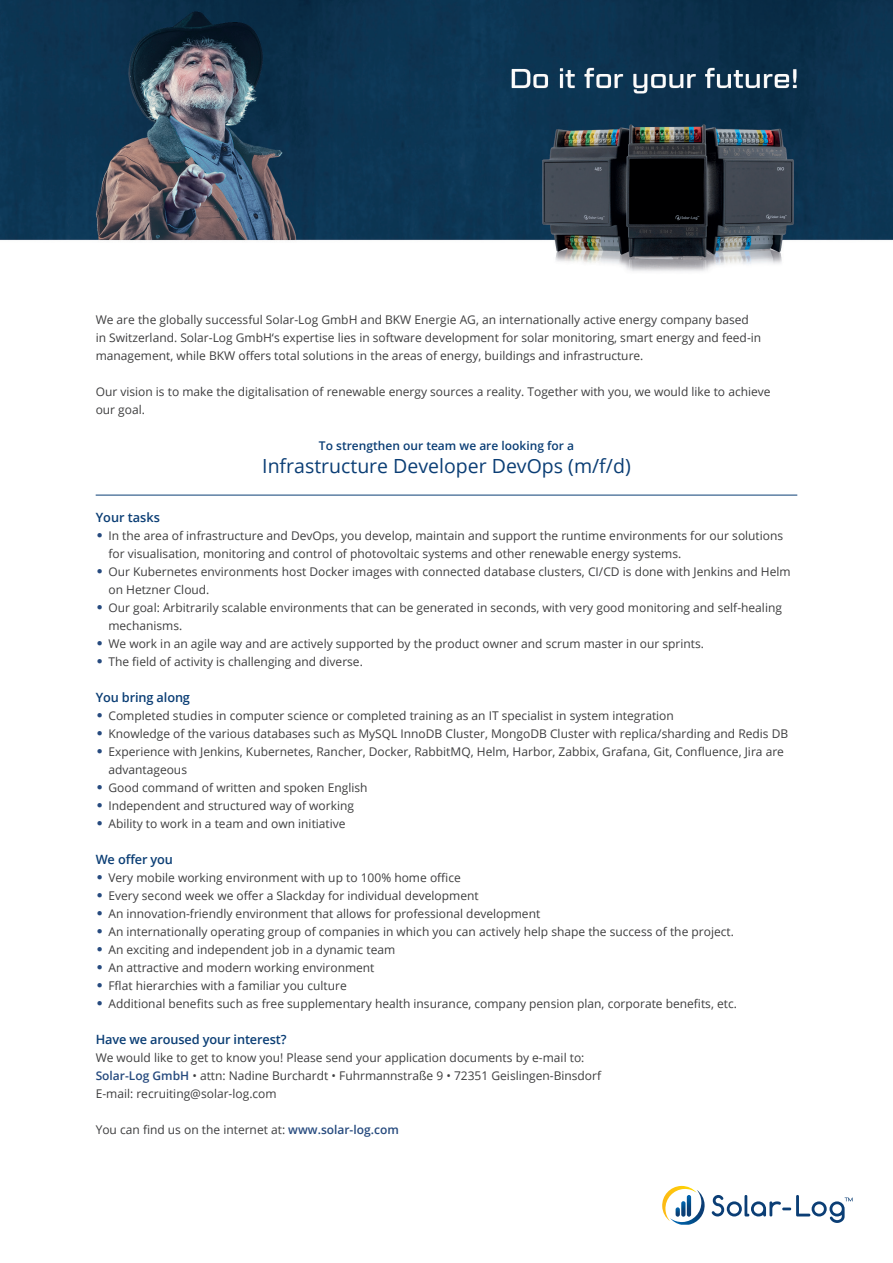
<style>
.page{position:relative;width:893px;height:1263px;background:#fff}
.page>*{position:absolute;margin:0;border:0;box-sizing:border-box;transform-origin:0 0}
.t1{font:19.5px "Open Sans";color:#0b3e75}
.t2{font:600 12.75px "Open Sans";letter-spacing:-.01em;color:#0b3e75}
.t3{font:12px/18px "Open Sans";color:#3e3e3f}
.t4{font:600 12px "Open Sans";color:#0b3e75}
.s1{font-family:"Gotham";font-size:16.5px;color:#264a7e}
.s2{font-weight:600;color:#264a7e}
</style>
<div class="page">
<hr style="left:96px;top:495px;width:701px;height:1px;background:#0b3e75">
<img style="left:0;top:0;width:893px;height:272px">
<svg style="left:712px;top:1195px;width:141px;height:28px"></svg>
<svg style="left:662px;top:1186px;width:43px;height:39px"></svg>
<p class="t3" style="left:96px;top:310px;width:667px">We are the globally successful Solar-Log GmbH and BKW Energie AG, an internationally active energy company based in Switzerland. Solar-Log GmbH‘s expertise lies in software development for solar monitoring, smart energy and feed-in management, while BKW offers total solutions in the areas of energy, buildings and infrastructure.</p>
<p class="t3" style="left:96px;top:382px;width:676px">Our vision is to make the digitalisation of renewable energy sources a reality. Together with you, we would like to achieve our goal.</p>
<p class="t4" style="left:319px;top:437px;width:257px">To strengthen our team we are looking for a</p>
<h1 class="t1" style="left:262px;top:453px;width:370px">Infrastructure Developer DevOps (m/f/d)</h1>
<p class="t2" style="left:96px;top:509px;width:66px">Your tasks</p>
<p class="t3" style="left:108px;top:526px;width:676px;text-indent:-13px"><span class="s1">•</span> In the area of infrastructure and DevOps, you develop, maintain and support the runtime environments for our solutions for visualisation, monitoring and control of photovoltaic systems and other renewable energy systems.</p>
<p class="t3" style="left:108px;top:562px;width:684px;text-indent:-13px"><span class="s1">•</span> Our Kubernetes environments host Docker images with connected database clusters, CI/CD is done with Jenkins and Helm on Hetzner Cloud.</p>
<p class="t3" style="left:108px;top:598px;width:675px;text-indent:-13px"><span class="s1">•</span> Our goal: Arbitrarily scalable environments that can be generated in seconds, with very good monitoring and self-healing mechanisms.</p>
<p class="t3" style="left:96px;top:634px;width:610px"><span class="s1">•</span> We work in an agile way and are actively supported by the product owner and scrum master in our sprints.</p>
<p class="t3" style="left:96px;top:652px;width:269px"><span class="s1">•</span> The field of activity is challenging and diverse.</p>
<p class="t2" style="left:96px;top:689px;width:96px">You bring along</p>
<p class="t3" style="left:96px;top:706px;width:580px"><span class="s1">•</span> Completed studies in computer science or completed training as an IT specialist in system integration</p>
<p class="t3" style="left:96px;top:724px;width:694px"><span class="s1">•</span> Knowledge of the various databases such as MySQL InnoDB Cluster, MongoDB Cluster with replica/sharding and Redis DB</p>
<p class="t3" style="left:108px;top:742px;width:677px;text-indent:-13px"><span class="s1">•</span> Experience with Jenkins, Kubernetes, Rancher, Docker, RabbitMQ, Helm, Harbor, Zabbix, Grafana, Git, Confluence, Jira are advantageous</p>
<p class="t3" style="left:96px;top:778px;width:273px"><span class="s1">•</span> Good command of written and spoken English</p>
<p class="t3" style="left:96px;top:796px;width:260px"><span class="s1">•</span> Independent and structured way of working</p>
<p class="t3" style="left:96px;top:814px;width:251px"><span class="s1">•</span> Ability to work in a team and own initiative</p>
<p class="t2" style="left:96px;top:851px;width:79px">We offer you</p>
<p class="t3" style="left:96px;top:868px;width:367px"><span class="s1">•</span> Very mobile working environment with up to 100% home office</p>
<p class="t3" style="left:96px;top:886px;width:385px"><span class="s1">•</span> Every second week we offer a Slackday for individual development</p>
<p class="t3" style="left:96px;top:904px;width:446px"><span class="s1">•</span> An innovation-friendly environment that allows for professional development</p>
<p class="t3" style="left:96px;top:922px;width:640px"><span class="s1">•</span> An internationally operating group of companies in which you can actively help shape the success of the project.</p>
<p class="t3" style="left:96px;top:940px;width:301px"><span class="s1">•</span> An exciting and independent job in a dynamic team</p>
<p class="t3" style="left:96px;top:958px;width:280px"><span class="s1">•</span> An attractive and modern working environment</p>
<p class="t3" style="left:96px;top:976px;width:253px"><span class="s1">•</span> Fflat hierarchies with a familiar you culture</p>
<p class="t3" style="left:96px;top:994px;width:643px"><span class="s1">•</span> Additional benefits such as free supplementary health insurance, company pension plan, corporate benefits, etc.</p>
<p class="t2" style="left:96px;top:1031px;width:192px">Have we aroused your interest?</p>
<p class="t3" style="left:96px;top:1048px;width:507px">We would like to get to know you! Please send your application documents by e-mail to:<br><span class="s2">Solar-Log GmbH</span> • attn: Nadine Burchardt • Fuhrmannstraße 9 • 72351 Geislingen-Binsdorf<br>E-mail: recruiting@solar-log.com</p>
<p class="t3" style="left:96px;top:1120px;width:305px">You can find us on the internet at: <span class="s2">www.solar-log.com</span></p>
</div>
